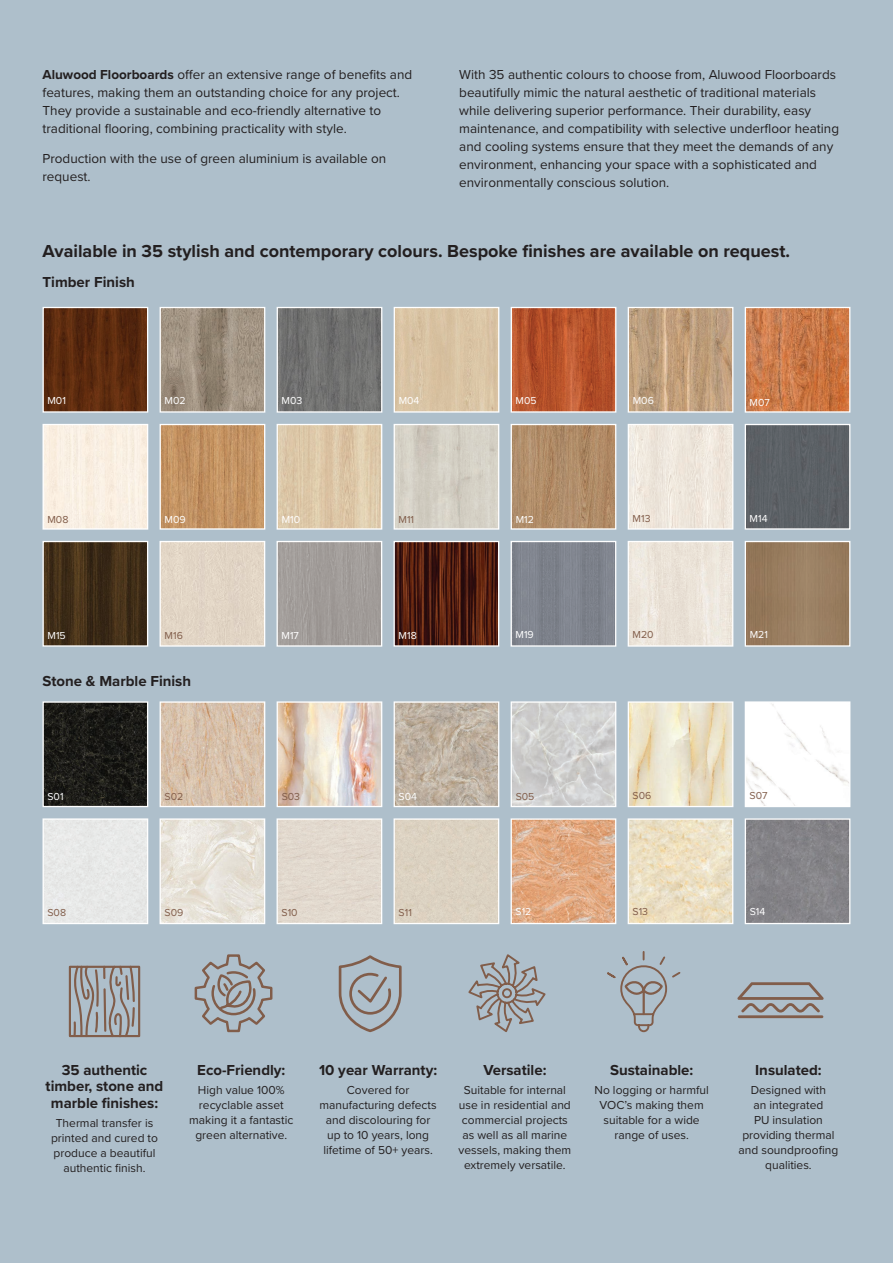
<style>
.page{position:relative;width:893px;height:1263px;background:#aebfcb}
.page>*{position:absolute;margin:0;border:0;box-sizing:border-box;transform-origin:0 0}
.t1{font:700 18px "Proxima Nova";color:#231f20}
.t2{font:700 15px/16.5px "Proxima Nova";color:#231f20;text-align:center}
.t3{font:13.5px/18px "Proxima Nova";color:#231f20}
.t4{font:12px/15px "Proxima Nova";color:#231f20;text-align:center}
.t5{font:10.5px "Proxima Nova";color:#fff}
.t6{font:10.5px "Proxima Nova";color:#815d4a}
.t7{font:10.35px "Proxima Nova";color:#fff}
.s1{font-weight:700}
</style>
<div class="page">
<svg style="left:607px;top:951px;width:74px;height:82px"></svg>
<svg style="left:338px;top:955px;width:64px;height:78px"></svg>
<svg style="left:468px;top:954px;width:78px;height:78px"></svg>
<svg style="left:68px;top:965px;width:73px;height:73px"></svg>
<svg style="left:737px;top:982px;width:87px;height:30px"></svg>
<hr style="left:738px;top:1015px;width:85px;height:3px;background:#815d4a">
<svg style="left:194px;top:954px;width:79px;height:79px"></svg>
<img style="left:45px;top:309px;width:101px;height:102px">
<div style="left:43px;top:307px;width:105px;height:106px;border:1px solid #fff"></div>
<img style="left:162px;top:309px;width:101px;height:102px">
<div style="left:160px;top:307px;width:105px;height:106px;border:1px solid #fff"></div>
<img style="left:279px;top:309px;width:101px;height:102px">
<div style="left:277px;top:307px;width:105px;height:106px;border:1px solid #fff"></div>
<div style="left:396px;top:309px;width:101px;height:102px;background:#d9c3a3"></div>
<div style="left:394px;top:307px;width:105px;height:106px;border:1px solid #fff"></div>
<img style="left:747px;top:309px;width:101px;height:102px">
<div style="left:745px;top:307px;width:105px;height:106px;border:1px solid #fff"></div>
<div style="left:45px;top:426px;width:101px;height:102px;background:#f9efe2"></div>
<div style="left:43px;top:424px;width:105px;height:106px;border:1px solid #fff"></div>
<img style="left:162px;top:426px;width:101px;height:102px">
<div style="left:160px;top:424px;width:105px;height:106px;border:1px solid #fff"></div>
<img style="left:279px;top:426px;width:101px;height:102px">
<div style="left:277px;top:424px;width:105px;height:106px;border:1px solid #fff"></div>
<img style="left:630px;top:426px;width:101px;height:102px">
<div style="left:628px;top:424px;width:105px;height:106px;border:1px solid #fff"></div>
<div style="left:747px;top:426px;width:101px;height:102px;background:#5c6166"></div>
<div style="left:745px;top:424px;width:105px;height:106px;border:1px solid #fff"></div>
<img style="left:45px;top:543px;width:101px;height:102px">
<div style="left:43px;top:541px;width:105px;height:106px;border:1px solid #fff"></div>
<img style="left:396px;top:426px;width:101px;height:102px">
<div style="left:394px;top:424px;width:105px;height:106px;border:1px solid #fff"></div>
<div style="left:162px;top:543px;width:101px;height:102px;background:#e2d5c5"></div>
<div style="left:160px;top:541px;width:105px;height:106px;border:1px solid #fff"></div>
<div style="left:279px;top:543px;width:101px;height:102px;background:#a19c99"></div>
<div style="left:277px;top:541px;width:105px;height:106px;border:1px solid #fff"></div>
<img style="left:513px;top:426px;width:101px;height:102px">
<div style="left:511px;top:424px;width:105px;height:106px;border:1px solid #fff"></div>
<img style="left:396px;top:543px;width:101px;height:102px">
<div style="left:394px;top:541px;width:105px;height:106px;border:1px solid #fff"></div>
<img style="left:630px;top:309px;width:101px;height:102px">
<div style="left:628px;top:307px;width:105px;height:106px;border:1px solid #fff"></div>
<img style="left:513px;top:543px;width:101px;height:102px">
<div style="left:511px;top:541px;width:105px;height:106px;border:1px solid #fff"></div>
<img style="left:630px;top:543px;width:101px;height:102px">
<div style="left:628px;top:541px;width:105px;height:106px;border:1px solid #fff"></div>
<div style="left:745px;top:541px;width:105px;height:106px;border:1px solid #fff"></div>
<img style="left:513px;top:309px;width:101px;height:102px">
<div style="left:511px;top:307px;width:105px;height:106px;border:1px solid #fff"></div>
<img style="left:45px;top:703px;width:101px;height:102px">
<div style="left:43px;top:701px;width:105px;height:106px;border:1px solid #fff"></div>
<img style="left:162px;top:703px;width:101px;height:102px">
<div style="left:160px;top:701px;width:105px;height:106px;border:1px solid #fff"></div>
<img style="left:279px;top:703px;width:101px;height:102px">
<div style="left:277px;top:701px;width:105px;height:106px;border:1px solid #fff"></div>
<img style="left:630px;top:703px;width:101px;height:102px">
<div style="left:628px;top:701px;width:105px;height:106px;border:1px solid #fff"></div>
<img style="left:747px;top:703px;width:101px;height:102px">
<div style="left:745px;top:701px;width:105px;height:106px;border:1px solid #fff"></div>
<div style="left:45px;top:820px;width:101px;height:102px;background:#e8e9e8"></div>
<div style="left:43px;top:818px;width:105px;height:106px;border:1px solid #fff"></div>
<img style="left:396px;top:703px;width:101px;height:102px">
<div style="left:394px;top:701px;width:105px;height:106px;border:1px solid #fff"></div>
<img style="left:162px;top:820px;width:101px;height:102px">
<div style="left:160px;top:818px;width:105px;height:106px;border:1px solid #fff"></div>
<div style="left:279px;top:820px;width:101px;height:102px;background:#e2d9ce"></div>
<div style="left:277px;top:818px;width:105px;height:106px;border:1px solid #fff"></div>
<img style="left:513px;top:703px;width:101px;height:102px">
<div style="left:511px;top:701px;width:105px;height:106px;border:1px solid #fff"></div>
<div style="left:396px;top:820px;width:101px;height:102px;background:#dcd2c1"></div>
<div style="left:394px;top:818px;width:105px;height:106px;border:1px solid #fff"></div>
<img style="left:513px;top:820px;width:101px;height:102px">
<div style="left:511px;top:818px;width:105px;height:106px;border:1px solid #fff"></div>
<img style="left:630px;top:820px;width:101px;height:102px">
<div style="left:628px;top:818px;width:105px;height:106px;border:1px solid #fff"></div>
<img style="left:747px;top:820px;width:101px;height:102px">
<div style="left:745px;top:818px;width:105px;height:106px;border:1px solid #fff"></div>
<p class="t3" style="left:43px;top:65px;width:371px"><span class="s1">Aluwood Floorboards</span> offer an extensive range of benefits and features, making them an outstanding choice for any project.<br>They provide a sustainable and eco-friendly alternative to traditional flooring, combining practicality with style.</p>
<p class="t3" style="left:43px;top:149px;width:345px">Production with the use of green aluminium is available on request.</p>
<p class="t3" style="left:459px;top:65px;width:381px">With 35 authentic colours to choose from, Aluwood Floorboards beautifully mimic the natural aesthetic of traditional materials while delivering superior performance. Their durability, easy maintenance, and compatibility with selective underfloor heating and cooling systems ensure that they meet the demands of any environment, enhancing your space with a sophisticated and environmentally conscious solution.</p>
<p class="t1" style="left:43px;top:237px;width:749px">Available in 35 stylish and contemporary colours. Bespoke finishes are available on request.</p>
<p class="t2" style="left:43px;top:273px;width:94px">Timber Finish</p>
<p class="t5" style="left:47px;top:393px;width:20px">M01</p>
<p class="t5" style="left:165px;top:393px;width:23px">M02</p>
<p class="t5" style="left:282px;top:393px;width:22px">M03</p>
<p class="t5" style="left:399px;top:393px;width:22px">M04</p>
<p class="t7" style="left:516px;top:393px;width:22px">M05</p>
<p class="t5" style="left:633px;top:393px;width:23px">M06</p>
<p class="t5" style="left:750px;top:394px;width:22px">M07</p>
<p class="t6" style="left:47px;top:511px;width:23px">M08</p>
<p class="t5" style="left:165px;top:511px;width:23px">M09</p>
<p class="t5" style="left:282px;top:511px;width:20px">M10</p>
<p class="t6" style="left:399px;top:511px;width:17px">M11</p>
<p class="t5" style="left:516px;top:511px;width:20px">M12</p>
<p class="t6" style="left:633px;top:510px;width:19px">M13</p>
<p class="t5" style="left:750px;top:510px;width:19px">M14</p>
<p class="t5" style="left:48px;top:627px;width:20px">M15</p>
<p class="t6" style="left:165px;top:627px;width:20px">M16</p>
<p class="t5" style="left:282px;top:627px;width:19px">M17</p>
<p class="t5" style="left:399px;top:627px;width:20px">M18</p>
<p class="t5" style="left:515px;top:626px;width:20px">M19</p>
<p class="t6" style="left:633px;top:626px;width:23px">M20</p>
<p class="t5" style="left:750px;top:626px;width:20px">M21</p>
<p class="t2" style="left:43px;top:672px;width:150px">Stone &amp; Marble Finish</p>
<p class="t5" style="left:47px;top:789px;width:18px">S01</p>
<p class="t6" style="left:165px;top:789px;width:20px">S02</p>
<p class="t6" style="left:282px;top:789px;width:20px">S03</p>
<p class="t5" style="left:399px;top:789px;width:20px">S04</p>
<p class="t6" style="left:516px;top:789px;width:20px">S05</p>
<p class="t6" style="left:633px;top:788px;width:20px">S06</p>
<p class="t6" style="left:750px;top:788px;width:19px">S07</p>
<p class="t6" style="left:48px;top:905px;width:20px">S08</p>
<p class="t6" style="left:165px;top:905px;width:20px">S09</p>
<p class="t6" style="left:282px;top:905px;width:18px">S10</p>
<p class="t6" style="left:399px;top:905px;width:15px">S11</p>
<p class="t5" style="left:515px;top:904px;width:17px">S12</p>
<p class="t6" style="left:633px;top:904px;width:17px">S13</p>
<p class="t5" style="left:750px;top:904px;width:17px">S14</p>
<p class="t2" style="left:46px;top:1061px;width:119px">35 authentic timber, stone and marble finishes:</p>
<p class="t4" style="left:51px;top:1115px;width:109px">Thermal transfer is printed and cured to produce a beautiful authentic finish.</p>
<p class="t2" style="left:197px;top:1061px;width:90px">Eco-Friendly:</p>
<p class="t4" style="left:198px;top:1082px;width:88px;text-align:left">High value 100% recyclable asset</p>
<p class="t4" style="left:189px;top:1112px;width:106px">making it a fantastic</p>
<p class="t4" style="left:195px;top:1127px;width:93px">green alternative.</p>
<p class="t2" style="left:319px;top:1061px;width:120px">10 year Warranty:</p>
<p class="t4" style="left:319px;top:1082px;width:119px">Covered for manufacturing defects and discolouring for up to 10 years, long lifetime of 50+ years.</p>
<p class="t2" style="left:483px;top:1061px;width:65px">Versatile:</p>
<p class="t4" style="left:458px;top:1082px;width:114px">Suitable for internal use in residential and commercial projects as well as all marine vessels, making them extremely versatile.</p>
<p class="t2" style="left:610px;top:1061px;width:85px">Sustainable:</p>
<p class="t4" style="left:594px;top:1082px;width:116px">No logging or harmful<br>VOC’s making them suitable for a wide range of uses.</p>
<p class="t2" style="left:755px;top:1061px;width:68px">Insulated:</p>
<p class="t4" style="left:739px;top:1082px;width:101px">Designed with<br>an integrated<br>PU insulation providing thermal and soundproofing qualities.</p>
</div>
